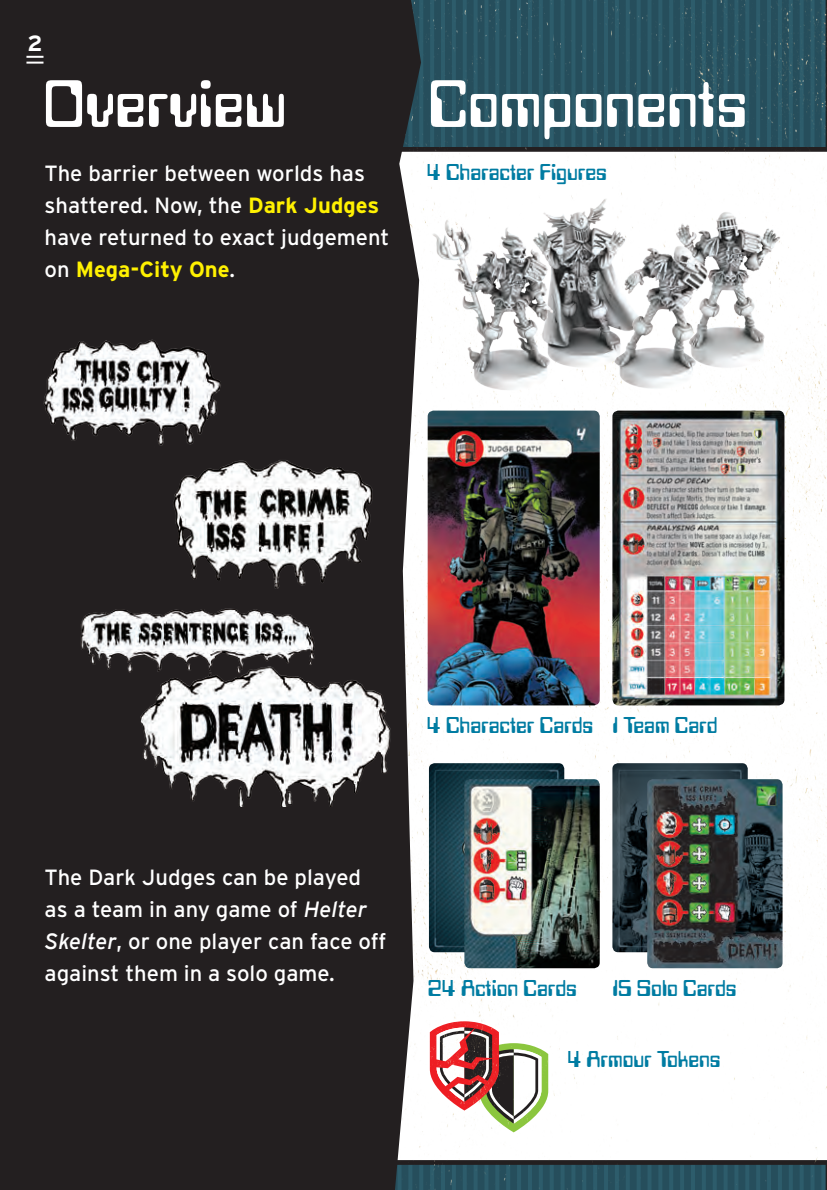
<style>
.page{position:relative;width:827px;height:1190px;background:#fff}
.page>*{position:absolute;margin:0;border:0;box-sizing:border-box;transform-origin:0 0}
.INTRO{font:70px "Data Seventy Std";color:#fff}
.COMPONENT_NAME{font:24px "Data Seventy Std";color:#007ca2}
.INTRO-2{font:22px/32px "Interstate";color:#fff}
.t1{font:700 22px "Interstate";color:#fff}
.s1{font-family:"Withheld Data";font-size:20px}
.s2{font-weight:700;color:#fff101}
.s3{font-style:italic}
</style>
<div class="page">
<img style="left:421px;top:0;width:405px;height:1189px">
<div style="left:0;top:0;width:421px;height:1189px;background:#231f20"></div>
<img style="left:429px;top:763px;width:135px;height:188px">
<img style="left:464px;top:779px;width:135px;height:188px">
<img style="left:612px;top:763px;width:135px;height:188px">
<img style="left:647px;top:779px;width:135px;height:188px">
<img style="left:427px;top:410px;width:172px;height:295px">
<img style="left:612px;top:410px;width:172px;height:295px">
<img style="left:670px;top:207px;width:114px;height:165px">
<img style="left:527px;top:197px;width:124px;height:179px">
<img style="left:429px;top:215px;width:129px;height:180px">
<img style="left:609px;top:238px;width:105px;height:156px">
<svg style="left:429px;top:1020px;width:119px;height:111px"></svg>
<img style="left:429px;top:1020px;width:69px;height:90px">
<img style="left:33px;top:329px;width:198px;height:123px">
<img style="left:156px;top:443px;width:232px;height:157px">
<img style="left:67px;top:590px;width:265px;height:105px">
<img style="left:118px;top:655px;width:307px;height:151px">
<svg style="left:26px;top:56px;width:17px;height:8px"></svg>
<svg style="left:826px;top:0;width:1px;height:1190px"></svg>
<p class="t1" style="left:28px;top:30px;width:17px">2</p>
<p class="INTRO" style="left:43px;top:67px;width:245px">Overview</p>
<p class="INTRO" style="left:427px;top:67px;width:321px">Components</p>
<p class="COMPONENT_NAME" style="left:427px;top:159px;width:181px"><span class="s1">4</span> Character Figures</p>
<p class="INTRO-2" style="left:45px;top:157px;width:346px">The barrier between worlds has shattered. Now, the <span class="s2">Dark Judges </span>have returned to exact judgement on <span class="s2">Mega-City One</span>.</p>
<p class="COMPONENT_NAME" style="left:427px;top:712px;width:167px"><span class="s1">4</span> Character Cards</p>
<p class="COMPONENT_NAME" style="left:612px;top:712px;width:106px">1 Team Card</p>
<p class="INTRO-2" style="left:45px;top:860px;width:343px">The Dark Judges can be played as a team in any game of <span class="s3">Helter<br>Skelter</span>, or one player can face off against them in a solo game.</p>
<p class="COMPONENT_NAME" style="left:427px;top:974px;width:151px">2<span class="s1">4</span> Action Cards</p>
<p class="COMPONENT_NAME" style="left:612px;top:974px;width:126px">15 Solo Cards</p>
<p class="COMPONENT_NAME" style="left:568px;top:1045px;width:154px"><span class="s1">4</span> Armour Tokens</p>
</div>
